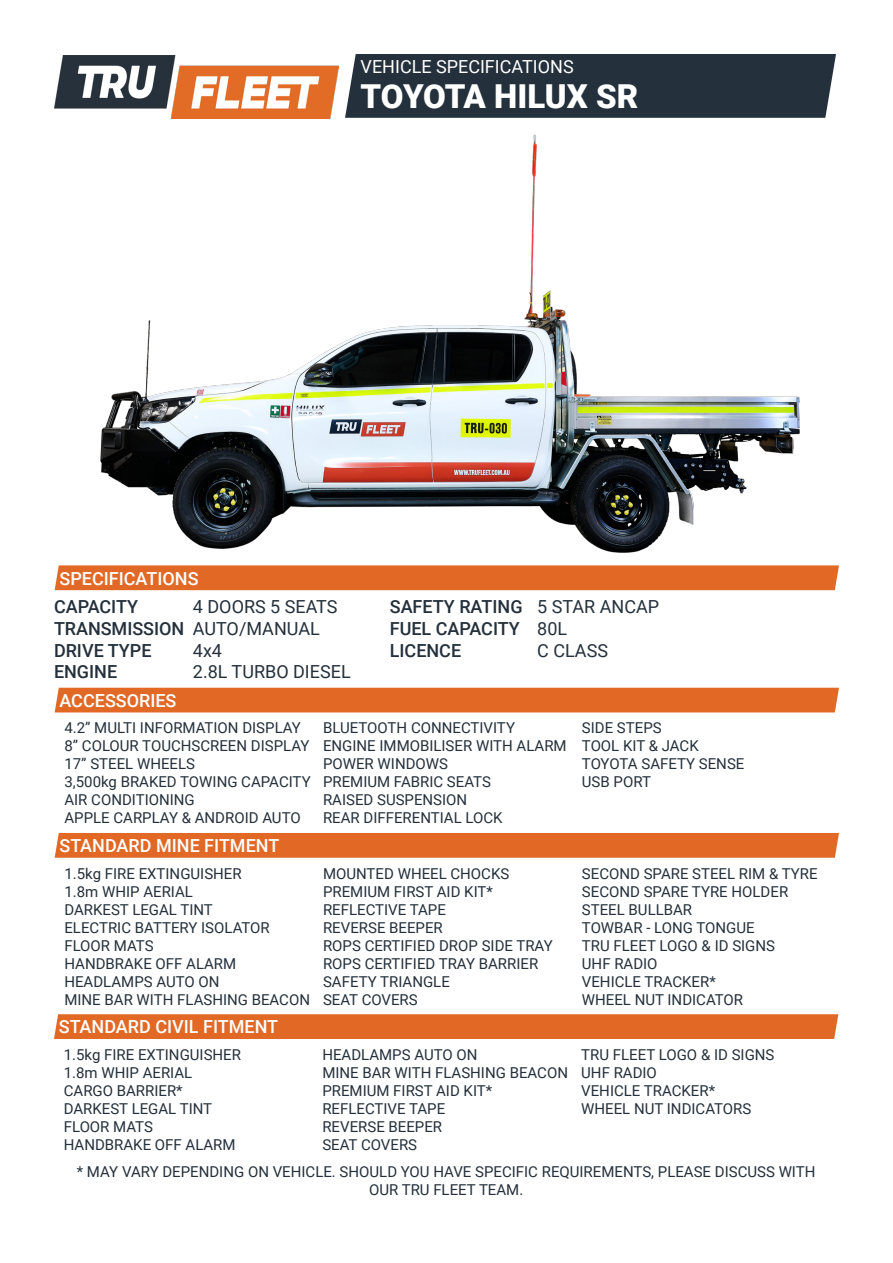
<style>
.page{position:relative;width:893px;height:1263px;background:#fff}
.page>*{position:absolute;margin:0;border:0;box-sizing:border-box;transform-origin:0 0}
.t1{font:900 33px "Roboto";letter-spacing:-.015em;color:#fff}
.t2{font:500 18px "Roboto";color:#24303b}
.t3{font:500 18px "Roboto";color:#fff}
.t4{font:18px "Roboto";color:#24303b}
.t5{font:18px "Roboto";color:#fff}
.t6{font:15px/18px "Roboto";color:#24303b;text-align:center}
</style>
<div class="page">
<img style="left:54px;top:55px;width:285px;height:64px">
<div style="left:345px;top:54px;width:491px;height:64px;background:#24303b"></div>
<img style="left:100px;top:134px;width:700px;height:419px">
<div style="left:55px;top:565px;width:784px;height:25px;background:#e16925"></div>
<div style="left:55px;top:688px;width:784px;height:24px;background:#e16925"></div>
<div style="left:55px;top:833px;width:784px;height:25px;background:#e16925"></div>
<div style="left:54px;top:1014px;width:784px;height:25px;background:#e16925"></div>
<p class="t5" style="left:361px;top:54px;width:215px">VEHICLE SPECIFICATIONS</p>
<p class="t1" style="left:361px;top:73px;width:279px">TOYOTA HILUX SR</p>
<p class="t3" style="left:60px;top:565px;width:141px">SPECIFICATIONS</p>
<p class="t2" style="left:54px;top:594px;width:86px">CAPACITY</p>
<p class="t2" style="left:54px;top:616px;width:132px">TRANSMISSION</p>
<p class="t2" style="left:54px;top:637px;width:99px">DRIVE TYPE</p>
<p class="t2" style="left:54px;top:659px;width:65px">ENGINE</p>
<p class="t4" style="left:193px;top:594px;width:146px">4 DOORS 5 SEATS</p>
<p class="t4" style="left:193px;top:616px;width:128px">AUTO/MANUAL</p>
<p class="t4" style="left:193px;top:637px;width:31px">4x4</p>
<p class="t4" style="left:193px;top:659px;width:159px">2.8L TURBO DIESEL</p>
<p class="t2" style="left:390px;top:594px;width:134px">SAFETY RATING</p>
<p class="t2" style="left:390px;top:616px;width:132px">FUEL CAPACITY</p>
<p class="t2" style="left:390px;top:637px;width:73px">LICENCE</p>
<p class="t4" style="left:537px;top:594px;width:123px">5 STAR ANCAP</p>
<p class="t4" style="left:537px;top:616px;width:31px">80L</p>
<p class="t4" style="left:537px;top:637px;width:72px">C CLASS</p>
<p class="t3" style="left:60px;top:688px;width:118px">ACCESSORIES</p>
<p class="t6" style="left:64px;top:718px;width:238px">4.2” MULTI INFORMATION DISPLAY</p>
<p class="t6" style="left:64px;top:736px;width:247px">8” COLOUR TOUCHSCREEN DISPLAY</p>
<p class="t6" style="left:64px;top:754px;width:132px">17” STEEL WHEELS</p>
<p class="t6" style="left:64px;top:772px;width:248px">3,500kg BRAKED TOWING CAPACITY</p>
<p class="t6" style="left:64px;top:790px;width:132px">AIR CONDITIONING</p>
<p class="t6" style="left:64px;top:808px;width:238px">APPLE CARPLAY &amp; ANDROID AUTO</p>
<p class="t3" style="left:60px;top:833px;width:221px">STANDARD MINE FITMENT</p>
<p class="t6" style="left:64px;top:864px;width:179px">1.5kg FIRE EXTINGUISHER</p>
<p class="t6" style="left:64px;top:882px;width:130px">1.8m WHIP AERIAL</p>
<p class="t6" style="left:64px;top:900px;width:150px">DARKEST LEGAL TINT</p>
<p class="t6" style="left:64px;top:918px;width:207px">ELECTRIC BATTERY ISOLATOR</p>
<p class="t6" style="left:64px;top:936px;width:91px">FLOOR MATS</p>
<p class="t6" style="left:64px;top:954px;width:173px">HANDBRAKE OFF ALARM</p>
<p class="t6" style="left:64px;top:972px;width:157px">HEADLAMPS AUTO ON</p>
<p class="t6" style="left:64px;top:990px;width:247px">MINE BAR WITH FLASHING BEACON</p>
<p class="t3" style="left:59px;top:1014px;width:221px">STANDARD CIVIL FITMENT</p>
<p class="t6" style="left:64px;top:1045px;width:179px">1.5kg FIRE EXTINGUISHER</p>
<p class="t6" style="left:64px;top:1063px;width:130px">1.8m WHIP AERIAL</p>
<p class="t6" style="left:64px;top:1081px;width:120px">CARGO BARRIER*</p>
<p class="t6" style="left:64px;top:1099px;width:150px">DARKEST LEGAL TINT</p>
<p class="t6" style="left:64px;top:1117px;width:91px">FLOOR MATS</p>
<p class="t6" style="left:64px;top:1135px;width:173px">HANDBRAKE OFF ALARM</p>
<p class="t6" style="left:323px;top:718px;width:194px">BLUETOOTH CONNECTIVITY</p>
<p class="t6" style="left:323px;top:736px;width:245px">ENGINE IMMOBILISER WITH ALARM</p>
<p class="t6" style="left:323px;top:754px;width:127px">POWER WINDOWS</p>
<p class="t6" style="left:323px;top:772px;width:169px">PREMIUM FABRIC SEATS</p>
<p class="t6" style="left:323px;top:790px;width:146px">RAISED SUSPENSION</p>
<p class="t6" style="left:323px;top:808px;width:181px">REAR DIFFERENTIAL LOCK</p>
<p class="t6" style="left:323px;top:864px;width:188px">MOUNTED WHEEL CHOCKS</p>
<p class="t6" style="left:323px;top:882px;width:171px">PREMIUM FIRST AID KIT*</p>
<p class="t6" style="left:323px;top:900px;width:124px">REFLECTIVE TAPE</p>
<p class="t6" style="left:323px;top:918px;width:121px">REVERSE BEEPER</p>
<p class="t6" style="left:323px;top:936px;width:231px">ROPS CERTIFIED DROP SIDE TRAY</p>
<p class="t6" style="left:323px;top:954px;width:217px">ROPS CERTIFIED TRAY BARRIER</p>
<p class="t6" style="left:323px;top:972px;width:128px">SAFETY TRIANGLE</p>
<p class="t6" style="left:323px;top:990px;width:96px">SEAT COVERS</p>
<p class="t6" style="left:322px;top:1045px;width:157px">HEADLAMPS AUTO ON</p>
<p class="t6" style="left:322px;top:1063px;width:247px">MINE BAR WITH FLASHING BEACON</p>
<p class="t6" style="left:322px;top:1081px;width:171px">PREMIUM FIRST AID KIT*</p>
<p class="t6" style="left:322px;top:1099px;width:124px">REFLECTIVE TAPE</p>
<p class="t6" style="left:322px;top:1117px;width:121px">REVERSE BEEPER</p>
<p class="t6" style="left:322px;top:1135px;width:96px">SEAT COVERS</p>
<p class="t6" style="left:582px;top:718px;width:81px">SIDE STEPS</p>
<p class="t6" style="left:582px;top:736px;width:118px">TOOL KIT &amp; JACK</p>
<p class="t6" style="left:582px;top:754px;width:164px">TOYOTA SAFETY SENSE</p>
<p class="t6" style="left:582px;top:772px;width:71px">USB PORT</p>
<p class="t6" style="left:582px;top:864px;width:237px">SECOND SPARE STEEL RIM &amp; TYRE</p>
<p class="t6" style="left:582px;top:882px;width:208px">SECOND SPARE TYRE HOLDER</p>
<p class="t6" style="left:582px;top:900px;width:112px">STEEL BULLBAR</p>
<p class="t6" style="left:582px;top:918px;width:174px">TOWBAR - LONG TONGUE</p>
<p class="t6" style="left:582px;top:936px;width:195px">TRU FLEET LOGO &amp; ID SIGNS</p>
<p class="t6" style="left:582px;top:954px;width:77px">UHF RADIO</p>
<p class="t6" style="left:582px;top:972px;width:135px">VEHICLE TRACKER*</p>
<p class="t6" style="left:582px;top:990px;width:163px">WHEEL NUT INDICATOR</p>
<p class="t6" style="left:581px;top:1045px;width:195px">TRU FLEET LOGO &amp; ID SIGNS</p>
<p class="t6" style="left:581px;top:1063px;width:77px">UHF RADIO</p>
<p class="t6" style="left:581px;top:1081px;width:135px">VEHICLE TRACKER*</p>
<p class="t6" style="left:581px;top:1099px;width:172px">WHEEL NUT INDICATORS</p>
<p class="t6" style="left:77px;top:1162px;width:740px">* MAY VARY DEPENDING ON VEHICLE. SHOULD YOU HAVE SPECIFIC REQUIREMENTS, PLEASE DISCUSS WITH<br>OUR TRU FLEET TEAM.</p>
</div>
